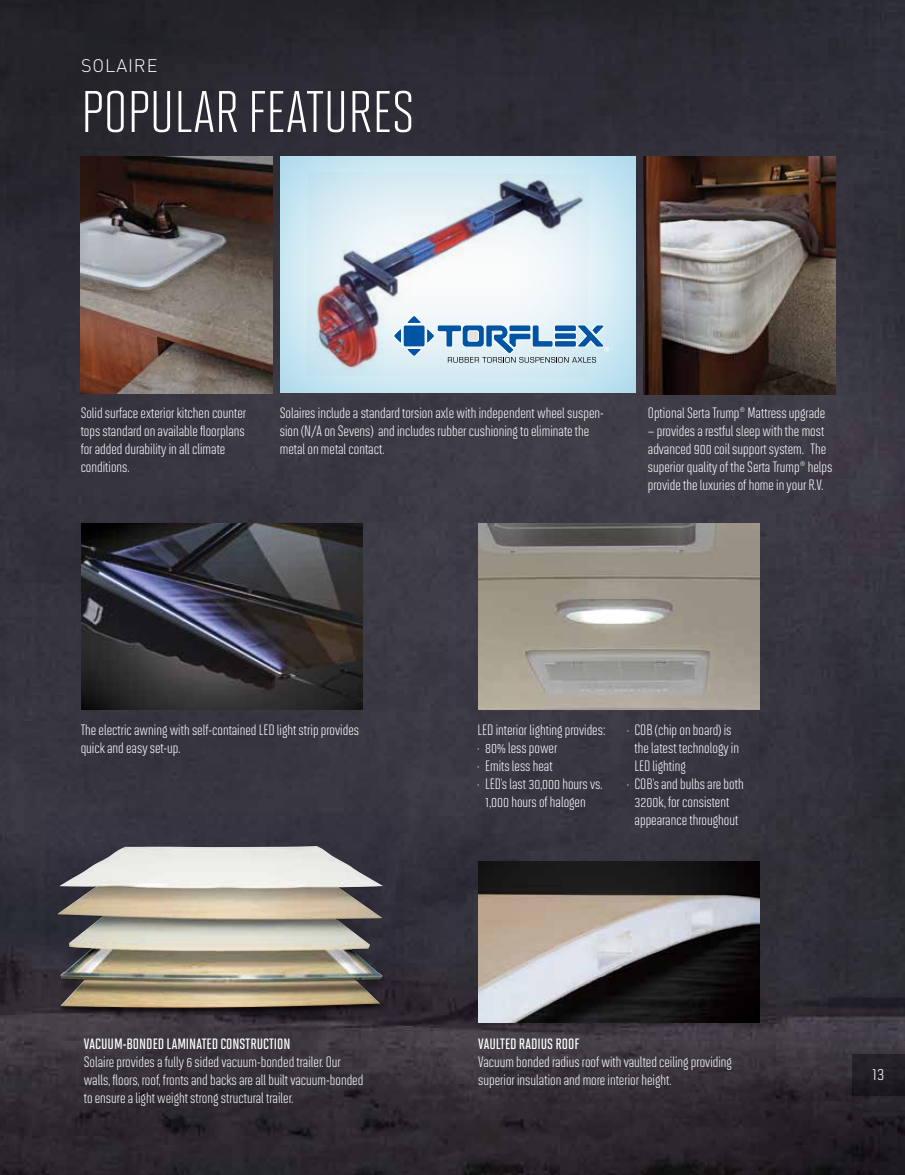
<style>
.page{position:relative;width:905px;height:1175px;background:#fff}
.page>*{position:absolute;margin:0;border:0;box-sizing:border-box;transform-origin:0 0}
.t1{font:58.5px "Solano Gothic MVB";color:#fff}
.t2{font:300 18px "DINOT";letter-spacing:.05em;color:#fff}
.t3{font:18px "Solano Gothic MVB";color:#fff}
.t4{font:15px/18px "Solano Gothic MVB";color:#fff}
.t5{font:600 15px "Solano Gothic MVB";color:#fff}
</style>
<div class="page">
<div style="left:0;top:0;width:904px;height:1174px;background:#c4e4e4;opacity:.75"></div>
<div style="left:851px;top:1054px;width:53px;height:41px;background:#222025"></div>
<img style="left:81px;top:523px;width:281px;height:186px">
<img style="left:478px;top:523px;width:281px;height:186px">
<div style="left:277px;top:154px;width:359px;height:240px;background:#47acd5;opacity:.6"></div>
<img style="left:643px;top:156px;width:192px;height:238px">
<img style="left:81px;top:156px;width:192px;height:237px">
<img style="left:478px;top:861px;width:281px;height:161px">
<img style="left:47px;top:814px;width:356px;height:223px">
<img style="left:58px;top:846px;width:325px;height:161px">
<img style="left:306px;top:172px;width:283px;height:205px">
<svg style="left:393px;top:315px;width:216px;height:47px"></svg>
<p class="t2" style="left:81px;top:54px;width:78px">SOLAIRE</p>
<h1 class="t1" style="left:81px;top:80px;width:335px">POPULAR FEATURES</h1>
<p class="t4" style="left:81px;top:404px;width:167px">Solid surface exterior kitchen counter tops standard on available floorplans for added durability in all climate conditions.</p>
<p class="t4" style="left:280px;top:404px;width:325px">Solaires include a standard torsion axle with independent wheel suspen&shy;sion (N/A on Sevens) and includes rubber cushioning to eliminate the metal on metal contact.</p>
<p class="t4" style="left:648px;top:404px;width:179px">Optional Serta Trump® Mattress upgrade</p>
<p class="t4" style="left:648px;top:422px;width:186px">– provides a restful sleep with the most advanced 900 coil support system. The superior quality of the Serta Trump® helps provide the luxuries of home in your R.V.</p>
<p class="t4" style="left:81px;top:721px;width:280px">The electric awning with self-contained LED light strip provides quick and easy set-up.</p>
<p class="t4" style="left:477px;top:721px;width:129px">LED interior lighting provides:</p>
<p class="t4" style="left:477px;top:739px;width:81px">· 80% less power</p>
<p class="t4" style="left:477px;top:757px;width:77px">· Emits less heat</p>
<p class="t4" style="left:477px;top:775px;width:126px">· LED’s last 30,000 hours vs.</p>
<p class="t4" style="left:485px;top:793px;width:102px">1,000 hours of halogen</p>
<p class="t4" style="left:627px;top:721px;width:106px">· COB (chip on board) is</p>
<p class="t4" style="left:634px;top:739px;width:106px">the latest technology in</p>
<p class="t4" style="left:634px;top:757px;width:53px">LED lighting</p>
<p class="t4" style="left:627px;top:775px;width:118px">· COB’s and bulbs are both</p>
<p class="t4" style="left:634px;top:793px;width:96px">3200k, for consistent</p>
<p class="t4" style="left:634px;top:811px;width:105px">appearance throughout</p>
<p class="t5" style="left:84px;top:1035px;width:208px">VACUUM-BONDED LAMINATED CONSTRUCTION</p>
<p class="t4" style="left:84px;top:1053px;width:281px">Solaire provides a fully 6 sided vacuum-bonded trailer. Our walls, floors, roof, fronts and backs are all built vacuum-bonded to ensure a light weight strong structural trailer.</p>
<p class="t5" style="left:478px;top:1035px;width:103px">VAULTED RADIUS ROOF</p>
<p class="t4" style="left:478px;top:1053px;width:255px">Vacuum bonded radius roof with vaulted ceiling providing superior insulation and more interior height.</p>
<p class="t3" style="left:872px;top:1063px;width:14px">13</p>
</div>
